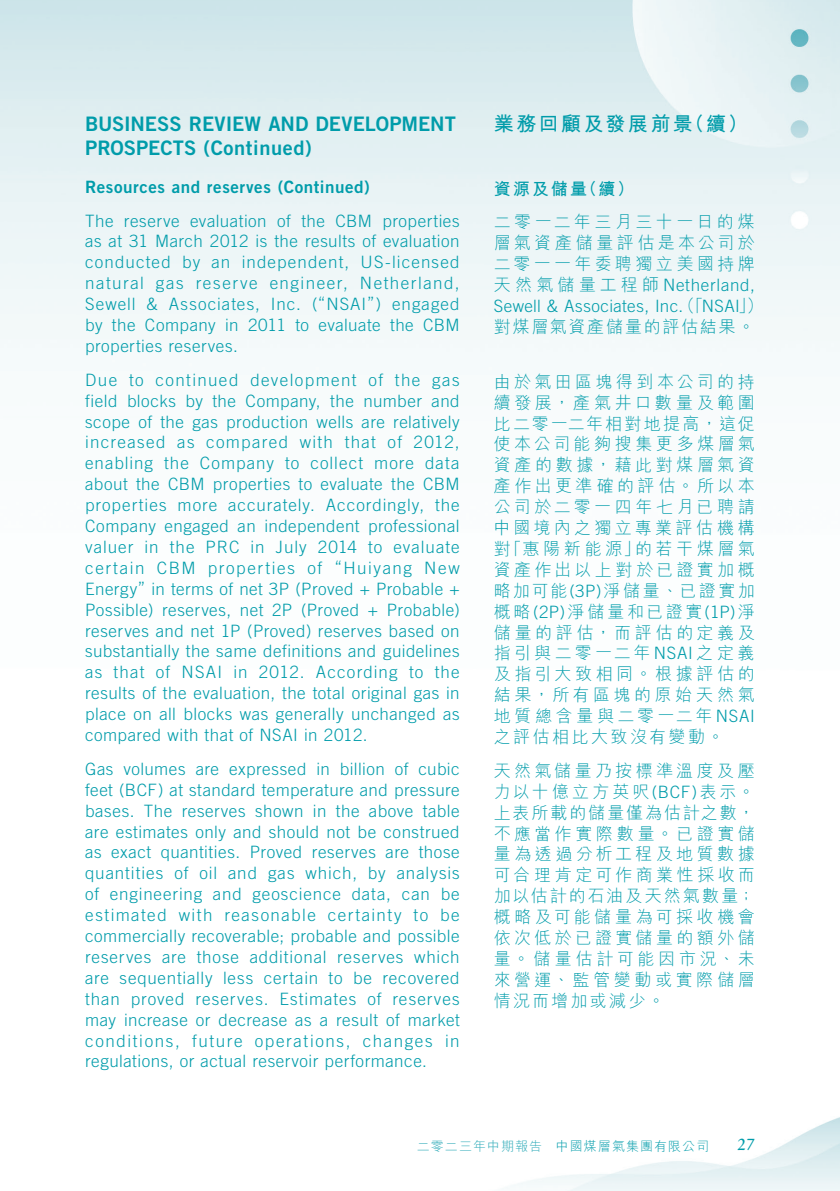
<style>
.page{position:relative;width:840px;height:1191px;background:#fff}
.page>*{position:absolute;margin:0;border:0;box-sizing:border-box;transform-origin:0 0}
.t1{font:20px/24px "Trade Gothic LT Std Bd 2";color:#009caa}
.t2{font:700 20px "M Hei HK";letter-spacing:.12em;color:#009caa}
.t3{font:300 17px/20.8px "Trade Gothic LT Std";letter-spacing:.03em;color:#009caa;text-align:justify}
.t4{font:300 17px/20.8px "M Hei HK";letter-spacing:.195em;color:#009caa;text-align:justify}
.t5{font:17px "Trade Gothic LT Std Bd 2";letter-spacing:.03em;color:#009caa}
.t6{font:300 17px "M Hei HK";letter-spacing:.095em;color:#009caa}
.t7{font:700 17px "M Hei HK";letter-spacing:.12em;color:#009caa}
.t8{font:17px "Stempel Garamond LT Std";color:#009caa}
.t9{font:300 13px "M Hei HK";letter-spacing:.08em;color:#009caa}
.s1{font-family:"M Hei HK"}
.s2{font-family:"Trade Gothic LT Std"}
.s3{color:#2aa9b7}
</style>
<div class="page">
<img style="left:0;top:0;width:839px;height:1191px">
<p class="t1" style="left:85px;top:112px;width:372px">BUSINESS REVIEW AND DEVELOPMENT<br>PROSPECTS (Continued)</p>
<p class="t5" style="left:85px;top:176px;width:286px">Resources and reserves (Continued)</p>
<p class="t3" style="left:85px;top:210px;width:376px">The reserve evaluation of the CBM properties as at 31 March 2012 is the results of evaluation conducted by an independent, US-licensed natural gas reserve engineer, Netherland, Sewell &amp; Associates, Inc. (“NSAI”) engaged by the Company in 2011 to evaluate the CBM properties reserves.</p>
<p class="t3" style="left:85px;top:369px;width:376px">Due to continued development of the gas field blocks by the Company, the number and scope of the gas production wells are relatively increased as compared with that of 2012, enabling the Company to collect more data about the CBM properties to evaluate the CBM properties more accurately. Accordingly, the Company engaged an independent professional valuer in the PRC in July 2014 to evaluate certain CBM properties of “Huiyang New Energy” in terms of net 3P (Proved + Probable + Possible) reserves, net 2P (Proved + Probable) reserves and net 1P (Proved) reserves based on substantially the same definitions and guidelines as that of NSAI in 2012. According to the results of the evaluation, the total original gas in place on all blocks was generally unchanged as compared with that of NSAI in 2012.</p>
<p class="t3" style="left:85px;top:758px;width:376px">Gas volumes are expressed in billion of cubic feet (BCF) at standard temperature and pressure bases. The reserves shown in the above table are estimates only and should not be construed as exact quantities. Proved reserves are those quantities of oil and gas which, by analysis of engineering and geoscience data, can be estimated with reasonable certainty to be commercially recoverable; probable and possible reserves are those additional reserves which are sequentially less certain to be recovered than proved reserves. Estimates of reserves may increase or decrease as a result of market conditions, future operations, changes in regulations, or actual reservoir performance.</p>
<p class="t2" style="left:493px;top:109px;width:255px">業務回顧及發展前景（續）</p>
<p class="t7" style="left:493px;top:176px;width:142px">資源及儲量（續）</p>
<p class="t4" style="left:493px;top:212px;width:262px">二零一二年三月三十一日的煤層氣資產儲量評估是本公司於二零一一年委聘獨立美國持牌</p>
<p class="t3" style="left:493px;top:274px;width:271px"><span class="s1">天然氣儲量工程師</span> Netherland,<br>Sewell &amp; Associates, Inc.<span class="s1">（「</span>NSAI<span class="s1">」）</span></p>
<p class="t6" style="left:493px;top:318px;width:262px">對煤層氣資產儲量的評估結果。</p>
<p class="t4" style="left:493px;top:371px;width:262px">由於氣田區塊得到本公司的持續發展，產氣井口數量及範圍比二零一二年相對地提高，這促使本公司能夠搜集更多煤層氣資產的數據，藉此對煤層氣資產作出更準確的評估。所以本公司於二零一四年七月已聘請中國境內之獨立專業評估機構對「惠陽新能源」的若干煤層氣資產作出以上對於已證實加概略加可能<span class="s2">(3P)</span>淨儲量、已證實加概略<span class="s2">(2P)</span>淨儲量和已證實<span class="s2">(1P)</span>淨儲量的評估，而評估的定義及指引與二零一二年<span class="s2">NSAI</span>之定義及指引大致相同。根據評估的結果，所有區塊的原始天然氣地質總含量與二零一二年<span class="s2">NSAI</span>之評估相比大致沒有變動。</p>
<p class="t4" style="left:493px;top:760px;width:262px">天然氣儲量乃按標準溫度及壓力以十億立方英呎<span class="s2">(BCF)</span>表示。上表所載的儲量僅為估計之數，不應當作實際數量。已證實儲量為透過分析工程及地質數據可合理肯定可作商業性採收而加以估計的石油及天然氣數量；概略及可能儲量為可採收機會依次低於已證實儲量的額外儲量。儲量估計可能因市況、未來營運、監管變動或實際儲層情況而增加或減少。</p>
<p class="t9" style="left:416px;top:1139px;width:293px"><span class="s3">二零二三年中期報告</span> 中國煤層氣集團有限公司</p>
<p class="t8" style="left:737px;top:1134px;width:19px">27</p>
</div>
